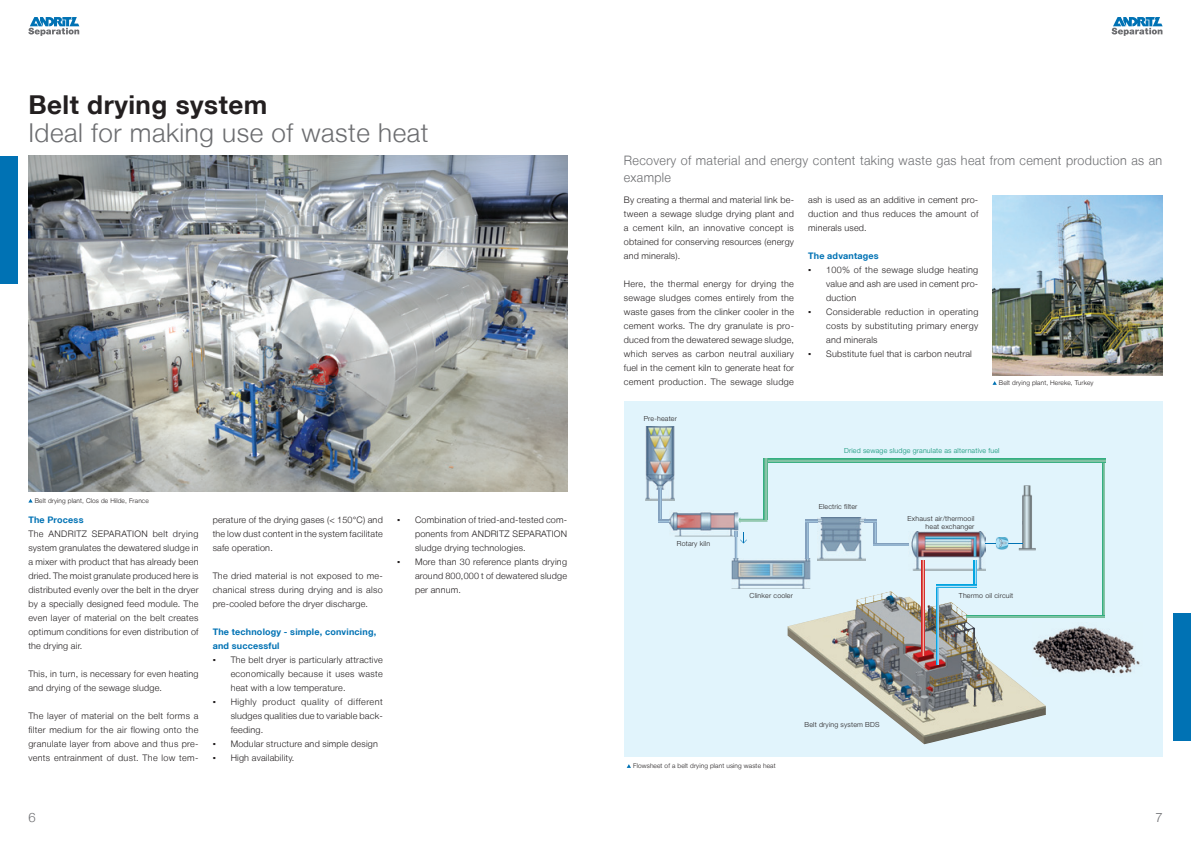
<style>
.page{position:relative;width:1191px;height:842px;background:#fff}
.page>*{position:absolute;margin:0;border:0;box-sizing:border-box;transform-origin:0 0}
.t1{font:300 26px "Helvetica Neue LT";letter-spacing:.02em;color:#6c6d70}
.t2{font:700 26px "Helvetica Neue LT";letter-spacing:.02em;color:#231f20}
.t3{font:300 13px/17px "Helvetica Neue LT";letter-spacing:.025em;color:#6c6d70;scale:.96 1}
.t4{font:300 13px "Helvetica Neue LT";letter-spacing:.025em;color:#6c6d70}
.bullet_list{font:300 9px/14px "Helvetica Neue LT";letter-spacing:.025em;color:#231f20;text-align:justify}
.bullet_list-2{font:700 9px/14px "Helvetica Neue LT";letter-spacing:.025em;color:#0072b4}
.t5{font:300 7px/8px "Helvetica Neue LT";letter-spacing:.025em;color:#231f20;text-align:right}
.t6{font:300 7px "Helvetica Neue LT";letter-spacing:.025em;color:#079171}
.t7{font:300 6.5px "Helvetica Neue LT";letter-spacing:.02em;color:#231f20}
.s1{font-family:"Arial";font-weight:400}
</style>
<div class="page">
<svg style="left:1111px;top:17px;width:51px;height:19px"></svg>
<svg style="left:28px;top:17px;width:51px;height:19px"></svg>
<div style="left:0;top:156px;width:17px;height:127px;background:#0072b4"></div>
<div style="left:1174px;top:613px;width:17px;height:127px;background:#0072b4"></div>
<img style="left:28px;top:156px;width:539px;height:336px">
<div style="left:624px;top:401px;width:538px;height:356px;background:#e1f4fc"></div>
<img style="left:787px;top:591px;width:258px;height:153px">
<img style="left:817px;top:518px;width:48px;height:42px">
<img style="left:731px;top:558px;width:79px;height:31px">
<img style="left:1018px;top:485px;width:18px;height:66px">
<img style="left:646px;top:426px;width:29px;height:74px">
<img style="left:908px;top:532px;width:77px;height:39px">
<svg style="left:659px;top:488px;width:2px;height:32px"></svg>
<svg style="left:921px;top:560px;width:3px;height:96px"></svg>
<svg style="left:1102px;top:462px;width:2px;height:153px"></svg>
<svg style="left:936px;top:587px;width:3px;height:77px"></svg>
<svg style="left:806px;top:522px;width:2px;height:36px"></svg>
<svg style="left:974px;top:560px;width:2px;height:25px"></svg>
<svg style="left:873px;top:522px;width:3px;height:24px"></svg>
<svg style="left:659px;top:520px;width:10px;height:2px"></svg>
<svg style="left:806px;top:520px;width:11px;height:2px"></svg>
<svg style="left:874px;top:543px;width:34px;height:3px"></svg>
<svg style="left:767px;top:459px;width:338px;height:3px"></svg>
<svg style="left:936px;top:585px;width:40px;height:2px"></svg>
<img style="left:669px;top:512px;width:69px;height:25px">
<svg style="left:734px;top:531px;width:13px;height:27px"></svg>
<svg style="left:738px;top:517px;width:29px;height:6px"></svg>
<svg style="left:864px;top:520px;width:12px;height:2px"></svg>
<svg style="left:966px;top:615px;width:138px;height:3px"></svg>
<svg style="left:985px;top:537px;width:38px;height:12px"></svg>
<img style="left:1033px;top:622px;width:107px;height:54px">
<svg style="left:763px;top:459px;width:4px;height:60px"></svg>
<svg style="left:626px;top:764px;width:5px;height:4px"></svg>
<img style="left:992px;top:196px;width:170px;height:180px">
<svg style="left:28px;top:499px;width:5px;height:4px"></svg>
<p class="t2" style="left:28px;top:88px;width:240px">Belt drying system</p>
<p class="t1" style="left:28px;top:117px;width:402px">Ideal for making use of waste heat</p>
<p class="t7" style="left:35px;top:496px;width:116px">Belt drying plant, Clos de Hilde, France</p>
<p class="bullet_list-2" style="left:28px;top:513px;width:57px">The Process</p>
<p class="bullet_list" style="left:28px;top:527px;width:172px">The ANDRITZ SEPARATION belt drying system granulates the dewatered sludge in a mixer with product that has already been dried. The moist granulate produced here is distributed evenly over the belt in the dryer by a specially designed feed module. The even layer of material on the belt creates optimum conditions for even distribution of the drying air.</p>
<p class="bullet_list" style="left:28px;top:667px;width:172px">This, in turn, is necessary for even heating and drying of the sewage sludge.</p>
<p class="bullet_list" style="left:28px;top:709px;width:172px">The layer of material on the belt forms a filter medium for the air flowing onto the granulate layer from above and thus pre&shy;vents entrainment of dust. The low tem-</p>
<p class="bullet_list" style="left:213px;top:513px;width:172px">perature of the drying gases (&lt; 150°C) and the low dust content in the system facilitate safe operation.</p>
<p class="bullet_list" style="left:213px;top:569px;width:172px">The dried material is not exposed to me&shy;chanical stress during drying and is also pre-cooled before the dryer discharge.</p>
<p class="bullet_list-2" style="left:213px;top:625px;width:165px">The technology - simple, convincing, and successful</p>
<p class="bullet_list" style="left:231px;top:653px;width:154px;text-indent:-18px"><span class="s1">▪</span> The belt dryer is particularly attractive economically because it uses waste heat with a low temperature.</p>
<p class="bullet_list" style="left:231px;top:695px;width:154px;text-indent:-18px"><span class="s1">▪</span> Highly product quality of different sludges qualities due to variable back&shy;feeding.</p>
<p class="bullet_list" style="left:213px;top:737px;width:167px"><span class="s1">▪</span> Modular structure and simple design</p>
<p class="bullet_list" style="left:213px;top:751px;width:83px"><span class="s1">▪</span> High availability.</p>
<p class="bullet_list" style="left:415px;top:513px;width:154px;text-indent:-18px"><span class="s1">▪</span> Combination of tried-and-tested com&shy;ponents from ANDRITZ SEPARATION sludge drying technologies.</p>
<p class="bullet_list" style="left:415px;top:555px;width:154px;text-indent:-18px"><span class="s1">▪</span> More than 30 reference plants drying around 800,000 t of dewatered sludge per annum.</p>
<p class="t3" style="left:624px;top:152px;width:562px">Recovery of material and energy content taking waste gas heat from cement production as an example</p>
<p class="bullet_list" style="left:624px;top:192px;width:172px">By creating a thermal and material link be&shy;tween a sewage sludge drying plant and a cement kiln, an innovative concept is obtained for conserving resources (energy and minerals).</p>
<p class="bullet_list" style="left:624px;top:276px;width:172px">Here, the thermal energy for drying the sewage sludges comes entirely from the waste gases from the clinker cooler in the cement works. The dry granulate is pro&shy;duced from the dewatered sewage sludge, which serves as carbon neutral auxiliary fuel in the cement kiln to generate heat for cement production. The sewage sludge</p>
<p class="t5" style="left:643px;top:415px;width:35px">Pre-heater</p>
<p class="bullet_list" style="left:808px;top:192px;width:172px">ash is used as an additive in cement pro&shy;duction and thus reduces the amount of minerals used.</p>
<p class="bullet_list-2" style="left:808px;top:248px;width:72px">The advantages</p>
<p class="bullet_list" style="left:826px;top:262px;width:154px;text-indent:-18px"><span class="s1">▪</span> 100% of the sewage sludge heating value and ash are used in cement pro&shy;duction</p>
<p class="bullet_list" style="left:826px;top:304px;width:154px;text-indent:-18px"><span class="s1">▪</span> Considerable reduction in operating costs by substituting primary energy and minerals</p>
<p class="bullet_list" style="left:808px;top:346px;width:165px"><span class="s1">▪</span> Substitute fuel that is carbon neutral</p>
<p class="t7" style="left:999px;top:379px;width:96px">Belt drying plant, Hereke, Turkey</p>
<p class="t6" style="left:844px;top:447px;width:157px">Dried sewage sludge granulate as alternative fuel</p>
<p class="t5" style="left:677px;top:540px;width:35px">Rotary kiln</p>
<p class="t5" style="left:819px;top:503px;width:40px">Electric filter</p>
<p class="t5" style="left:749px;top:591px;width:45px">Clinker cooler</p>
<p class="t5" style="left:907px;top:515px;width:68px">Exhaust air/thermooil heat exchanger</p>
<p class="t5" style="left:959px;top:592px;width:56px">Thermo oil circuit</p>
<p class="t7" style="left:633px;top:762px;width:144px">Flowsheet of a belt drying plant using waste heat</p>
<p class="t5" style="left:804px;top:721px;width:76px">Belt drying system BDS</p>
<h2 class="t4" style="left:28px;top:809px;width:9px">6</h2>
<h2 class="t4" style="left:1155px;top:809px;width:9px">7</h2>
</div>
